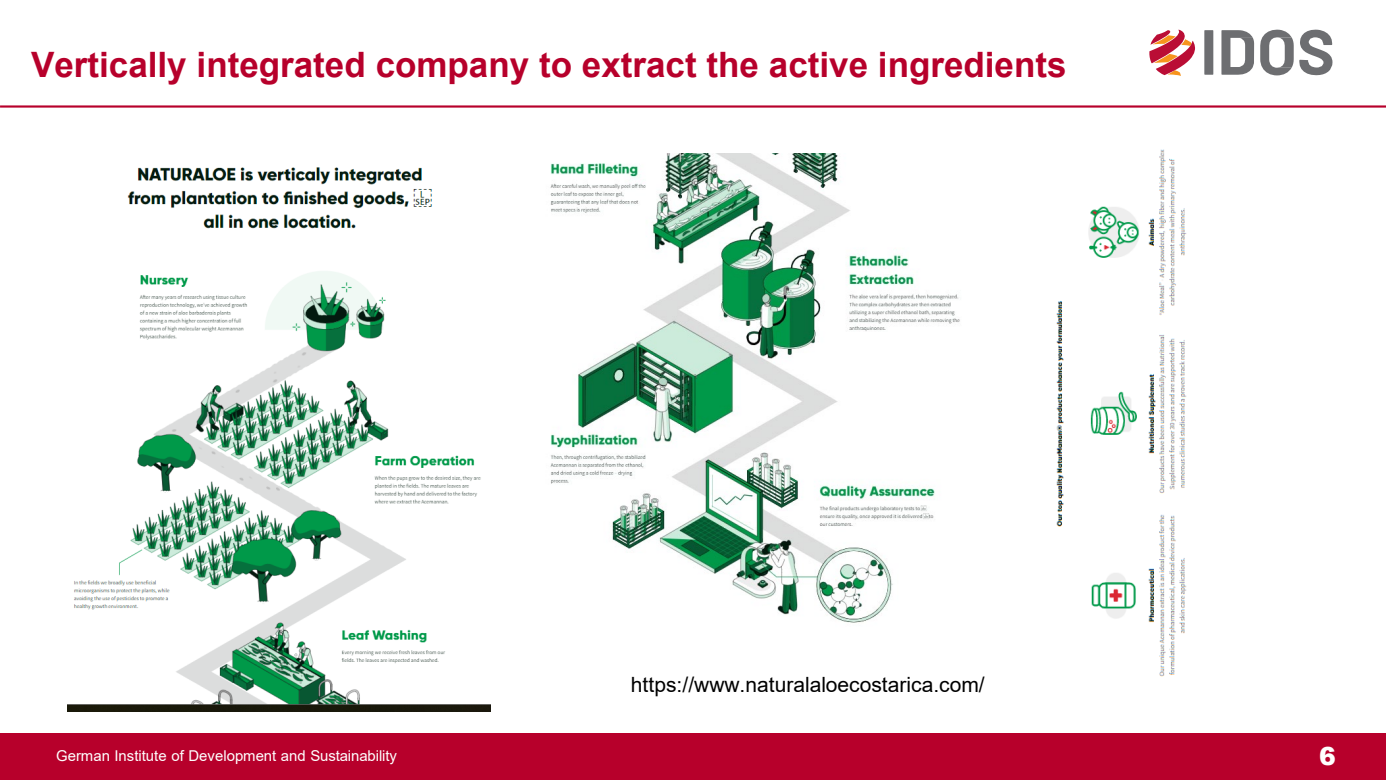
<style>
.page{position:relative;width:1386px;height:780px;background:#fff}
.page>*{position:absolute;margin:0;border:0;box-sizing:border-box;transform-origin:0 0}
.t1{font:700 35px "Arial";color:#b7002b}
.t2{font:900 25.03px "Arial";color:#fff}
.t3{font:21px "Arial";color:#000}
.t4{font:14.88px "Arial";color:#fff}
</style>
<div class="page">
<hr style="left:0;top:105px;width:1385px;height:2px;background:#b7002b">
<svg style="left:1204px;top:30px;width:9px;height:45px"></svg>
<svg style="left:1221px;top:30px;width:32px;height:45px"></svg>
<svg style="left:1260px;top:30px;width:33px;height:45px"></svg>
<svg style="left:1299px;top:30px;width:33px;height:45px"></svg>
<svg style="left:1149px;top:30px;width:45px;height:45px"></svg>
<div style="left:0;top:732px;width:1385px;height:47px;background:#b7002b"></div>
<img style="left:68px;top:167px;width:422px;height:544px">
<img style="left:550px;top:153px;width:410px;height:470px">
<img style="left:1056px;top:149px;width:131px;height:528px">
<h2 class="t1" style="left:31px;top:40px;width:1036px">Vertically integrated company to extract the active ingredients</h2>
<p class="t3" style="left:631px;top:670px;width:355px">https://www.naturalaloecostarica.com/</p>
<p class="t4" style="left:56px;top:745px;width:342px">German Institute of Development and Sustainability</p>
<p class="t2" style="left:1318px;top:737px;width:18px">6</p>
</div>
